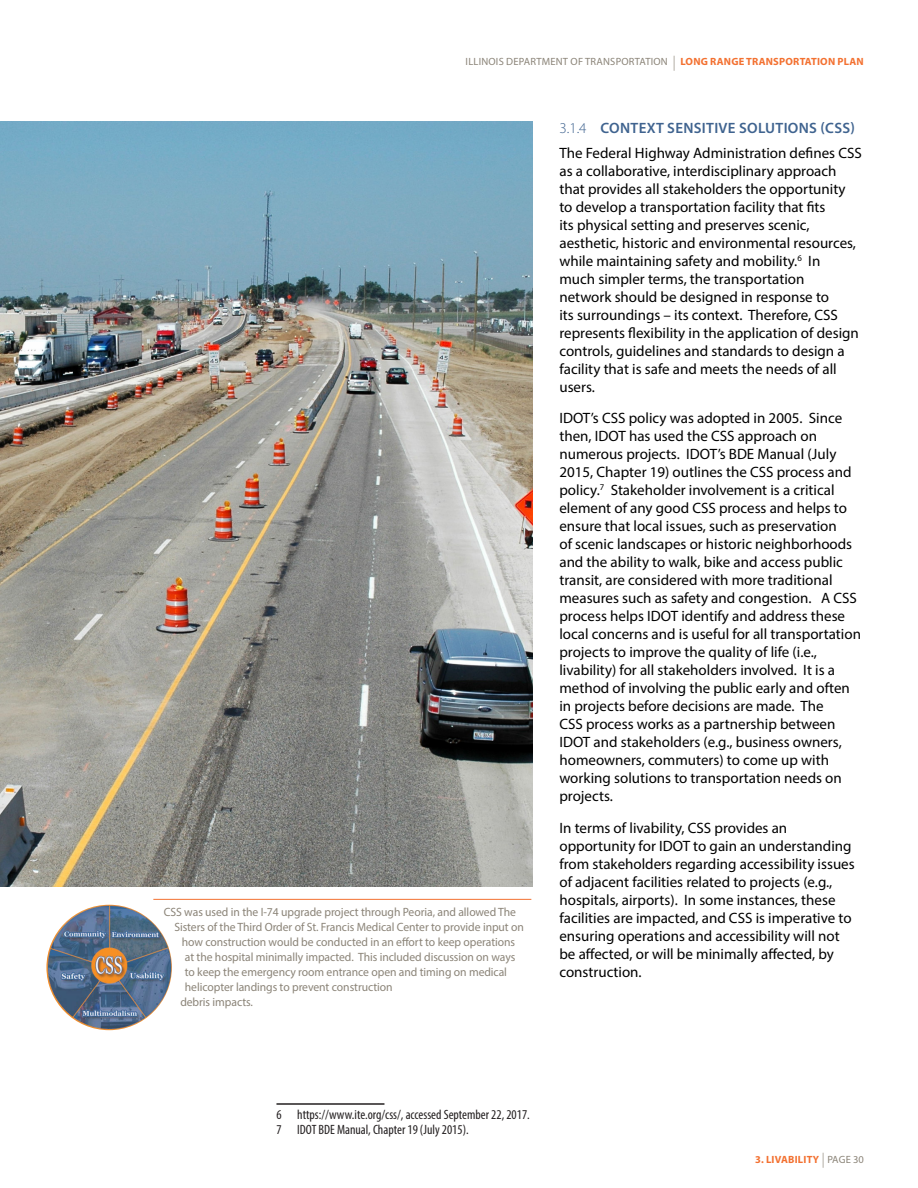
<style>
.page{position:relative;width:918px;height:1188px;background:#fff}
.page>*{position:absolute;margin:0;border:0;box-sizing:border-box;transform-origin:0 0}
.Body_Text{font:15px/18px "Myriad Pro";color:#000}
.Heading_3{font:600 15px "Myriad Pro";letter-spacing:.02em;color:#3f638f}
.Footnote{font:condensed 13.5px "Myriad Pro";color:#231f20}
.Caption_sec_3{font:12px "Myriad Pro";letter-spacing:-.005em;color:#8b8478}
.t1{font:10.5px "Myriad Pro";letter-spacing:.02em;color:#8b8478}
.t2{font:700 10.5px "Myriad Pro";color:#f37131}
.s1{font-size:15px;color:#b7b1a9}
.s2{font-weight:700;color:#f37131}
.s3{font-weight:300}
</style>
<div class="page">
<hr style="left:153px;top:899px;width:378px;height:1px;background:#f37131">
<img style="left:0;top:122px;width:532px;height:765px">
<hr style="left:276px;top:1103px;width:108px;height:2px;background:#231f20">
<img style="left:46px;top:905px;width:126px;height:125px;border-radius:63px">
<p class="t1" style="left:466px;top:55px;width:400px">ILLINOIS DEPARTMENT OF TRANSPORTATION <span class="s1">|</span> <span class="s2">LONG RANGE TRANSPORTATION PLAN</span></p>
<p class="Caption_sec_3" style="left:164px;top:905px;width:354px">CSS was used in the I-74 upgrade project through Peoria, and allowed The</p>
<p class="Caption_sec_3" style="left:174px;top:920px;width:351px">Sisters of the Third Order of St. Francis Medical Center to provide input on</p>
<p class="Caption_sec_3" style="left:182px;top:935px;width:335px">how construction would be conducted in an effort to keep operations</p>
<p class="Caption_sec_3" style="left:185px;top:950px;width:332px">at the hospital minimally impacted. This included discussion on ways</p>
<p class="Caption_sec_3" style="left:185px;top:965px;width:324px">to keep the emergency room entrance open and timing on medical</p>
<p class="Caption_sec_3" style="left:185px;top:980px;width:209px">helicopter landings to prevent construction</p>
<p class="Caption_sec_3" style="left:180px;top:995px;width:74px">debris impacts.</p>
<p class="Heading_3" style="left:559px;top:118px;width:297px"><span class="s3">3.1.4</span> CONTEXT SENSITIVE SOLUTIONS (CSS)</p>
<p class="Body_Text" style="left:559px;top:143px;width:304px">The Federal Highway Administration defines CSS as a collaborative, interdisciplinary approach that provides all stakeholders the opportunity to develop a transportation facility that fits<br>its physical setting and preserves scenic, aesthetic, historic and environmental resources, while maintaining safety and mobility.<sup>6</sup> I n<br>much simpler terms, the transportation<br>network should be designed in response to<br>its surroundings – its context. Therefore, CSS represents flexibility in the application of design controls, guidelines and standards to design a facility that is safe and meets the needs of all users.</p>
<p class="Body_Text" style="left:559px;top:409px;width:303px">IDOT’s CSS policy was adopted in 2005. Since then, IDOT has used the CSS approach on numerous projects. IDOT’s BDE Manual (July 2015, Chapter 19) outlines the CSS process and policy.<sup>7</sup> Stakeholder involvement is a critical element of any good CSS process and helps to ensure that local issues, such as preservation<br>of scenic landscapes or historic neighborhoods and the ability to walk, bike and access public transit, are considered with more traditional measures such as safety and congestion. A CSS process helps IDOT identify and address these local concerns and is useful for all transportation projects to improve the quality of life (i.e., livability) for all stakeholders involved. It is a method of involving the public early and often in projects before decisions are made. The<br>CSS process works as a partnership between IDOT and stakeholders (e.g., business owners, homeowners, commuters) to come up with working solutions to transportation needs on projects.</p>
<p class="Body_Text" style="left:559px;top:818px;width:297px">I n terms of livability, CSS provides an opportunity for IDOT to gain an understanding from stakeholders regarding accessibility issues of adjacent facilities related to projects (e.g., hospitals, airports). I n some instances, these facilities are impacted, and CSS is imperative to ensuring operations and accessibility will not be affected, or will be minimally affected, by construction.</p>
<p class="Footnote" style="left:276px;top:1106px;width:255px">6 https://www.ite.org/css/, accessed September 22, 2017.</p>
<p class="Footnote" style="left:276px;top:1121px;width:194px">7 IDOT BDE Manual, Chapter 19 (July 2015).</p>
<p class="t2" style="left:755px;top:1152px;width:23px">3. Livabilit</p>
<p class="t1" style="left:813px;top:1153px;width:53px"><span class="s2">y</span> <span class="s1">|</span> PAGE 30</p>
</div>
